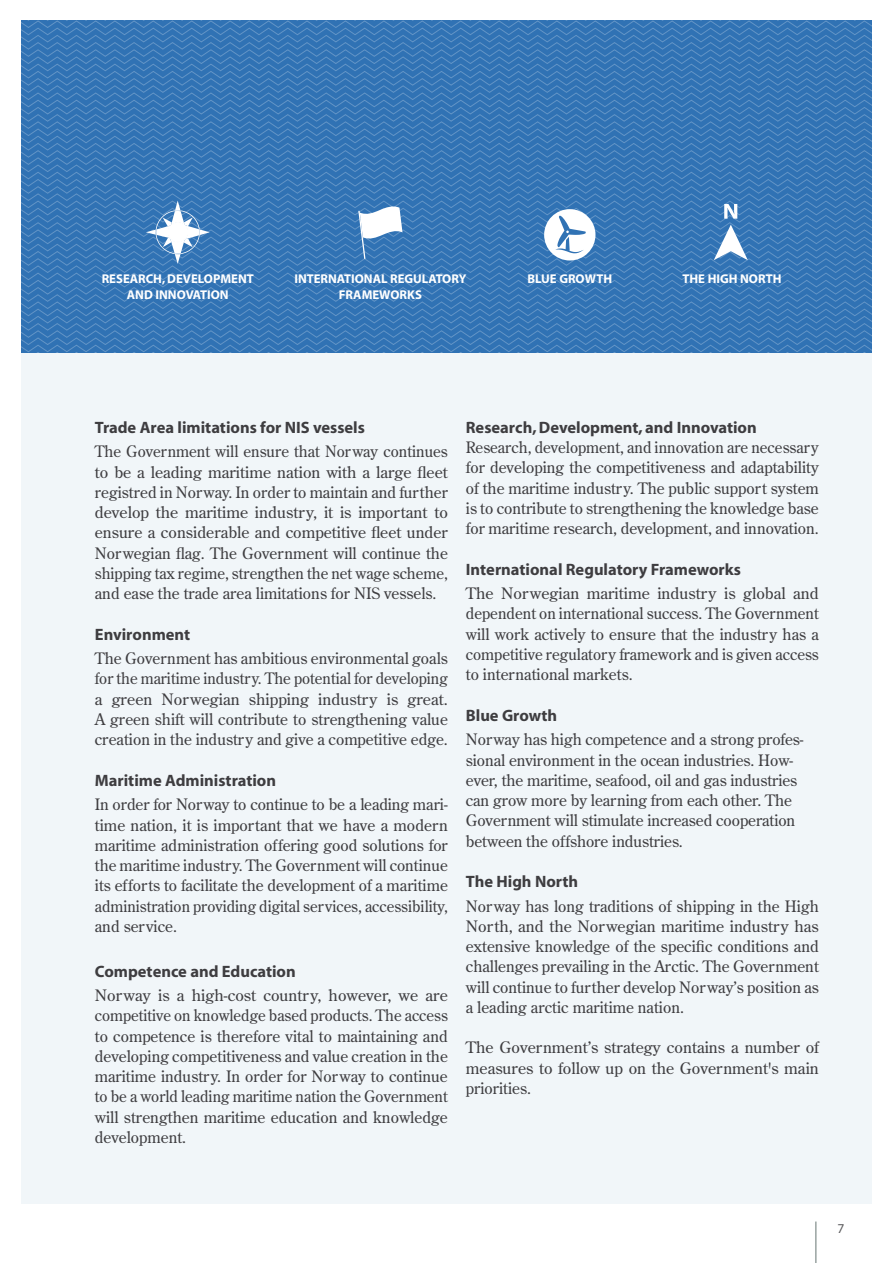
<style>
.page{position:relative;width:893px;height:1263px;background:#fff}
.page>*{position:absolute;margin:0;border:0;box-sizing:border-box;transform-origin:0 0}
.t1{font:700 16.5px "Dep Myriad";color:#3e3d40}
.t2{font:15.75px/20.2px "Century Old Style";color:#3e3d40;text-align:justify}
.t3{font:13.5px "Myriad";color:#58585a}
.t4{font:700 12.75px/15.3px "Dep Myriad";color:#fff;text-align:center}
</style>
<div class="page">
<div style="left:21px;top:293px;width:851px;height:910px;background:#f1f6f9"></div>
<hr style="left:815px;top:1221px;width:1px;height:42px;background:#778582">
<svg style="left:21px;top:21px;width:851px;height:332px;background:#3b79b8"></svg>
<p class="t4" style="left:102px;top:272px;width:154px">RESEARCH, DEVELOPMENT<br>AND INNOVATION</p>
<p class="t4" style="left:294px;top:272px;width:174px">INTERNATIONAL REGULATORY<br>FRAMEWORKS</p>
<p class="t4" style="left:527px;top:272px;width:86px">BLUE GROWTH</p>
<p class="t4" style="left:682px;top:272px;width:100px">THE HIGH NORTH</p>
<p class="t1" style="left:95px;top:419px;width:272px">Trade Area limitations for NIS vessels</p>
<p class="t2" style="left:95px;top:441px;width:355px">The Government will ensure that Norway continues to be a leading maritime nation with a large fleet registred in Norway. In order to maintain and further develop the maritime industry, it is important to ensure a considerable and competitive fleet under Norwegian flag. The Government will continue the shipping tax regime, strengthen the net wage scheme, and ease the trade area limitations for NIS vessels.</p>
<p class="t1" style="left:95px;top:626px;width:97px">Environment</p>
<p class="t2" style="left:95px;top:648px;width:355px">The Government has ambitious environmental goals for the maritime industry. The potential for developing a green Norwegian shipping industry is great.<br>A green shift will contribute to strengthening value creation in the industry and give a competitive edge.</p>
<p class="t1" style="left:95px;top:772px;width:183px">Maritime Administration</p>
<p class="t2" style="left:95px;top:794px;width:355px">In order for Norway to continue to be a leading mari&shy;time nation, it is important that we have a modern maritime administration offering good solutions for the maritime industry. The Government will continue its efforts to facilitate the development of a maritime administration providing digital services, accessibility, and service.</p>
<p class="t1" style="left:95px;top:962px;width:202px">Competence and Education</p>
<p class="t2" style="left:95px;top:985px;width:355px">Norway is a high-cost country, however, we are competitive on knowledge based products. The access to competence is therefore vital to maintaining and developing competitiveness and value creation in the maritime industry. In order for Norway to continue to be a world leading maritime nation the Government will strengthen maritime education and knowledge development.</p>
<p class="t1" style="left:466px;top:419px;width:292px">Research, Development, and Innovation</p>
<p class="t2" style="left:466px;top:437px;width:354px">Research, development, and innovation are necessary for developing the competitiveness and adaptability of the maritime industry. The public support system is to contribute to strengthening the knowledge base for maritime research, development, and innovation.</p>
<p class="t1" style="left:466px;top:561px;width:277px">International Regulatory Frameworks</p>
<p class="t2" style="left:466px;top:583px;width:355px">The Norwegian maritime industry is global and dependent on international success. The Government will work actively to ensure that the industry has a competitive regulatory framework and is given access to international markets.</p>
<p class="t1" style="left:466px;top:707px;width:93px">Blue Growth</p>
<p class="t2" style="left:466px;top:729px;width:339px;text-align:left">Norway has high competence and a strong profes&shy;sional environment in the ocean industries. How&shy;ever, the maritime, seafood, oil and gas industries can grow more by learning from each other. The Government will stimulate increased cooperation between the offshore industries.</p>
<p class="t1" style="left:466px;top:873px;width:114px">The High North</p>
<p class="t2" style="left:466px;top:895px;width:355px">Norway has long traditions of shipping in the High North, and the Norwegian maritime industry has extensive knowledge of the specific conditions and challenges prevailing in the Arctic. The Government will continue to further develop Norway’s position as a leading arctic maritime nation.</p>
<p class="t2" style="left:466px;top:1037px;width:355px">The Government’s strategy contains a number of measures to follow up on the Government's main priorities.</p>
<p class="t3" style="left:838px;top:1221px;width:8px">7</p>
</div>
